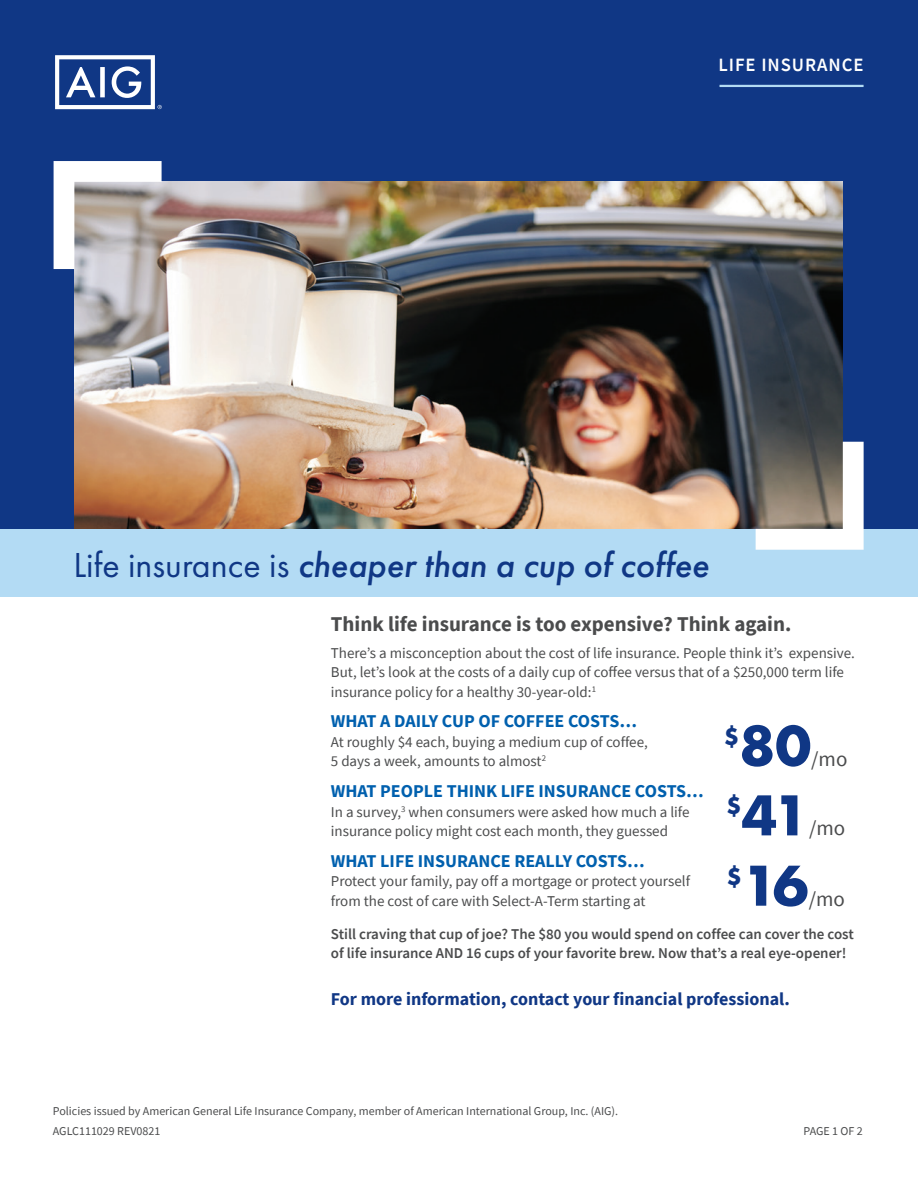
<style>
.page{position:relative;width:918px;height:1188px;background:#fff}
.page>*{position:absolute;margin:0;border:0;box-sizing:border-box;transform-origin:0 0}
.t1{font:700 60px "Futura PT";color:#103785}
.t2{font:italic 500 36px "Futura PT";color:#103785}
.t3{font:700 25.5px "Futura PT";color:#103785}
.t4{font:700 21px "Source Sans Pro";color:#4b4c4d}
.t5{font:21px "Source Sans Pro";color:#4b4c4d}
.t6{font:600 18.75px "Source Sans Pro";letter-spacing:.05em;color:#fff}
.t7{font:700 18px "Source Sans Pro";color:#0160ae}
.t8{font:700 18px "Source Sans Pro";color:#103785}
.t9{font:15px/19.5px "Source Sans Pro";color:#4b4c4d}
.t10{font:600 15px/19.5px "Source Sans Pro";color:#4b4c4d}
.t11{font:12px/20.2px "Source Sans Pro";color:#4b4c4d}
.s1{font-weight:400;font-style:normal}
</style>
<div class="page">
<div style="left:0;top:0;width:918px;height:551px;background:#103785"></div>
<svg style="left:55px;top:55px;width:107px;height:54px"></svg>
<img style="left:75px;top:181px;width:767px;height:348px">
<hr style="left:720px;top:85px;width:144px;height:2px;background:#b3dbf4">
<svg style="left:54px;top:161px;width:108px;height:108px;background:#ccc8c7"></svg>
<div style="left:0;top:530px;width:918px;height:67px;background:#b3dbf4"></div>
<svg style="left:756px;top:442px;width:108px;height:108px;background:#a5a099"></svg>
<p class="t6" style="left:719px;top:52px;width:147px">LIFE INSURANCE</p>
<h2 class="t2" style="left:73px;top:542px;width:637px"><span class="s1">Life insurance is</span> cheaper than a cup of coffee</h2>
<h3 class="t4" style="left:331px;top:610px;width:462px">Think life insurance is too expensive? Think again.</h3>
<p class="t9" style="left:331px;top:643px;width:526px">There’s a misconception about the cost of life insurance. People think it’s expensive.<br>But, let’s look at the costs of a daily cup of coffee versus that of a $250,000 term life insurance policy for a healthy 30-year-old:<sup>1</sup></p>
<p class="t7" style="left:331px;top:709px;width:308px">WHAT A DAILY CUP OF COFFEE COSTS…</p>
<p class="t9" style="left:331px;top:732px;width:319px">At roughly $4 each, buying a medium cup of coffee,<br>5 days a week, amounts to almost<sup>2</sup></p>
<p class="t7" style="left:331px;top:779px;width:375px">WHAT PEOPLE THINK LIFE INSURANCE COSTS…</p>
<p class="t9" style="left:331px;top:802px;width:360px">In a survey,<sup>3</sup> when consumers were asked how much a life insurance policy might cost each month, they guessed</p>
<p class="t7" style="left:331px;top:849px;width:315px">WHAT LIFE INSURANCE REALLY COSTS…</p>
<p class="t9" style="left:331px;top:872px;width:361px">Protect your family, pay off a mortgage or protect yourself from the cost of care with Select-A-Term starting at</p>
<p class="t10" style="left:331px;top:924px;width:524px">Still craving that cup of joe? The $80 you would spend on coffee can cover the cost of life insurance AND 16 cups of your favorite brew. Now that’s a real eye-opener!</p>
<h3 class="t3" style="left:724px;top:720px;width:17px">$</h3>
<h1 class="t1" style="left:739px;top:707px;width:73px">80</h1>
<h3 class="t5" style="left:811px;top:745px;width:38px">/mo</h3>
<h3 class="t3" style="left:726px;top:789px;width:17px">$</h3>
<h1 class="t1" style="left:742px;top:777px;width:69px">41</h1>
<h3 class="t5" style="left:809px;top:815px;width:38px">/mo</h3>
<h3 class="t3" style="left:727px;top:860px;width:17px">$</h3>
<h1 class="t1" style="left:742px;top:847px;width:68px">16</h1>
<h3 class="t5" style="left:809px;top:885px;width:38px">/mo</h3>
<p class="t8" style="left:331px;top:987px;width:460px">For more information, contact your financial professional.</p>
<p class="t11" style="left:53px;top:1100px;width:567px">Policies issued by American General Life Insurance Company, member of American International Group, Inc. (AIG).<br>AGLC111029 REV0821</p>
<p class="t11" style="left:804px;top:1121px;width:61px">PAGE 1 OF 2</p>
</div>
